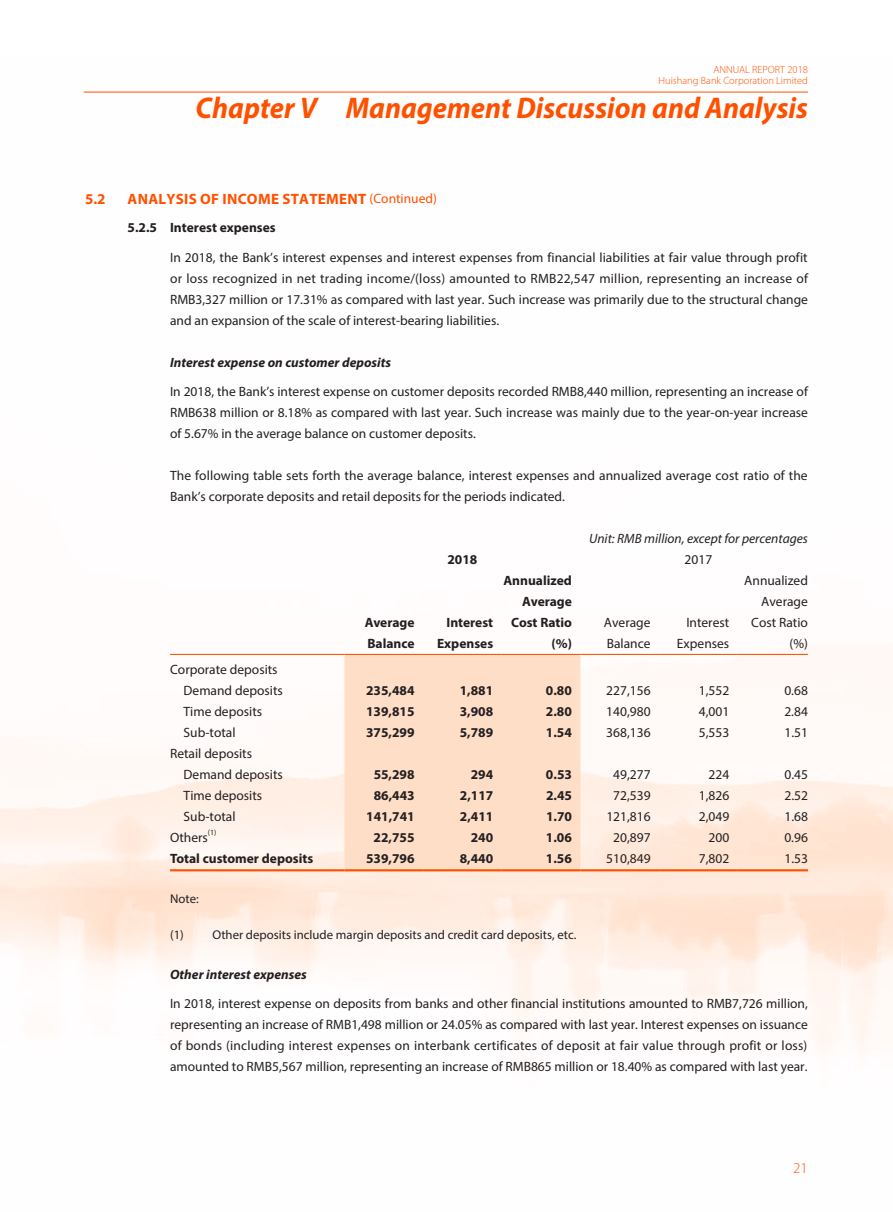
<style>
.page{position:relative;width:893px;height:1212px;background:#fff}
.page>*{position:absolute;margin:0;border:0;box-sizing:border-box;transform-origin:0 0}
.t1{font:italic 700 30px "Myriad Pro";color:#ff5000;scale:.95 1}
.t2{font:700 15px "Myriad Pro";letter-spacing:.02em;color:#ff5000}
.t3{font:300 15px "Myriad Pro";color:#ff5000}
.t4{font:13.5px/21px "Myriad Pro";color:#231f20}
.t5{font:700 13.5px/21px "Myriad Pro";color:#231f20;text-align:right}
.t6{font:italic 700 13.5px "Myriad Pro";color:#231f20}
.t7{font:italic 13.5px "Myriad Pro";color:#231f20}
.t8{font:12.75px "Myriad Pro";color:#231f20}
.t9{font:300 10.5px "Myriad Pro";color:#ff5000}
.t10{font:7.8px "Myriad Pro";color:#231f20}
.s1{font-weight:400;font-size:13.5px}
</style>
<div class="page">
<hr style="left:84px;top:92px;width:724px;height:1px;background:#ff5000">
<div style="left:344px;top:655px;width:236px;height:214px;background:#ffdec8"></div>
<hr style="left:170px;top:654px;width:174px;height:1px;background:#ff5000">
<hr style="left:344px;top:654px;width:79px;height:1px;background:#ff5000">
<hr style="left:423px;top:654px;width:79px;height:1px;background:#ff5000">
<hr style="left:502px;top:654px;width:78px;height:1px;background:#ff5000">
<hr style="left:580px;top:654px;width:79px;height:1px;background:#ff5000">
<hr style="left:659px;top:654px;width:79px;height:1px;background:#ff5000">
<hr style="left:738px;top:654px;width:70px;height:1px;background:#ff5000">
<hr style="left:170px;top:869px;width:174px;height:2px;background:#ff5000">
<hr style="left:344px;top:869px;width:79px;height:2px;background:#ff5000">
<hr style="left:423px;top:869px;width:79px;height:2px;background:#ff5000">
<hr style="left:502px;top:869px;width:78px;height:2px;background:#ff5000">
<hr style="left:580px;top:869px;width:79px;height:2px;background:#ff5000">
<hr style="left:659px;top:869px;width:79px;height:2px;background:#ff5000">
<hr style="left:738px;top:869px;width:70px;height:2px;background:#ff5000">
<p class="t9" style="left:713px;top:63px;width:96px">ANNUAL Report 2018</p>
<p class="t9" style="left:659px;top:75px;width:151px">Huishang Bank Corporation Limited</p>
<h1 class="t1" style="left:195px;top:89px;width:646px">Chapter V Management Discussion and Analysis</h1>
<p class="t2" style="left:85px;top:189px;width:22px">5.2</p>
<p class="t2" style="left:128px;top:189px;width:311px">ANALYSIS OF INCOME STATEMENT <span class="s1">(Continued)</span></p>
<p class="t5" style="left:128px;top:217px;width:150px">5.2.5 Interest expenses</p>
<p class="t4" style="left:170px;top:246px;width:639px;text-align:justify">In 2018, the Bank’s interest expenses and interest expenses from financial liabilities at fair value through profit or loss recognized in net trading income/(loss) amounted to RMB22,547 million, representing an increase of RMB3,327 million or 17.31% as compared with last year. Such increase was primarily due to the structural change and an expansion of the scale of interest-bearing liabilities.</p>
<p class="t6" style="left:170px;top:353px;width:222px">Interest expense on customer deposits</p>
<p class="t4" style="left:170px;top:381px;width:639px;text-align:justify">In 2018, the Bank’s interest expense on customer deposits recorded RMB8,440 million, representing an increase of RMB638 million or 8.18% as compared with last year. Such increase was mainly due to the year-on-year increase of 5.67% in the average balance on customer deposits.</p>
<p class="t4" style="left:170px;top:465px;width:639px">The following table sets forth the average balance, interest expenses and annualized average cost ratio of the<br>Bank’s corporate deposits and retail deposits for the periods indicated.</p>
<p class="t7" style="left:589px;top:530px;width:220px">Unit: RMB million, except for percentages</p>
<p class="t5" style="left:447px;top:549px;width:31px">2018</p>
<p class="t4" style="left:685px;top:549px;width:29px">2017</p>
<p class="t4" style="left:184px;top:658px;width:101px;text-indent:-14px">Corporate deposits<br>Demand deposits</p>
<p class="t5" style="left:365px;top:612px;width:51px;text-align:left">Average<br>Balance</p>
<p class="t5" style="left:437px;top:612px;width:58px">Interest<br>Expenses</p>
<p class="t5" style="left:503px;top:570px;width:70px">Annualized<br>Average<br>Cost Ratio (%)</p>
<p class="t4" style="left:604px;top:612px;width:48px">Average<br>Balance</p>
<p class="t4" style="left:677px;top:612px;width:54px;text-align:right">Interest<br>Expenses</p>
<p class="t4" style="left:744px;top:570px;width:65px;text-align:right">Annualized<br>Average<br>Cost Ratio (%)</p>
<p class="t5" style="left:366px;top:679px;width:50px">235,484</p>
<p class="t5" style="left:460px;top:679px;width:35px">1,881</p>
<p class="t5" style="left:546px;top:679px;width:27px">0.80</p>
<p class="t4" style="left:606px;top:679px;width:46px">227,156</p>
<p class="t4" style="left:699px;top:679px;width:32px">1,552</p>
<p class="t4" style="left:784px;top:679px;width:25px">0.68</p>
<p class="t4" style="left:184px;top:700px;width:80px">Time deposits</p>
<p class="t5" style="left:366px;top:700px;width:50px">139,815</p>
<p class="t5" style="left:460px;top:700px;width:35px">3,908</p>
<p class="t5" style="left:546px;top:700px;width:27px">2.80</p>
<p class="t4" style="left:606px;top:700px;width:46px">140,980</p>
<p class="t4" style="left:699px;top:700px;width:32px">4,001</p>
<p class="t4" style="left:784px;top:700px;width:25px">2.84</p>
<p class="t4" style="left:184px;top:721px;width:53px">Sub-total</p>
<p class="t5" style="left:366px;top:721px;width:50px">375,299</p>
<p class="t5" style="left:460px;top:721px;width:35px">5,789</p>
<p class="t5" style="left:546px;top:721px;width:27px">1.54</p>
<p class="t4" style="left:606px;top:721px;width:46px">368,136</p>
<p class="t4" style="left:699px;top:721px;width:32px">5,553</p>
<p class="t4" style="left:784px;top:721px;width:25px">1.51</p>
<p class="t4" style="left:184px;top:742px;width:101px;text-indent:-14px">Retail deposits<br>Demand deposits</p>
<p class="t5" style="left:374px;top:763px;width:42px">55,298</p>
<p class="t5" style="left:471px;top:763px;width:24px">294</p>
<p class="t5" style="left:546px;top:763px;width:27px">0.53</p>
<p class="t4" style="left:613px;top:763px;width:39px">49,277</p>
<p class="t4" style="left:708px;top:763px;width:22px">224</p>
<p class="t4" style="left:784px;top:763px;width:25px">0.45</p>
<p class="t4" style="left:184px;top:784px;width:80px">Time deposits</p>
<p class="t5" style="left:374px;top:784px;width:42px">86,443</p>
<p class="t5" style="left:460px;top:784px;width:35px">2,117</p>
<p class="t5" style="left:546px;top:784px;width:27px">2.45</p>
<p class="t4" style="left:613px;top:784px;width:39px">72,539</p>
<p class="t4" style="left:699px;top:784px;width:32px">1,826</p>
<p class="t4" style="left:784px;top:784px;width:25px">2.52</p>
<p class="t4" style="left:184px;top:805px;width:53px">Sub-total</p>
<p class="t5" style="left:366px;top:805px;width:50px">141,741</p>
<p class="t5" style="left:460px;top:805px;width:35px">2,411</p>
<p class="t5" style="left:546px;top:805px;width:27px">1.70</p>
<p class="t4" style="left:606px;top:805px;width:46px">121,816</p>
<p class="t4" style="left:699px;top:805px;width:32px">2,049</p>
<p class="t4" style="left:784px;top:805px;width:25px">1.68</p>
<p class="t4" style="left:170px;top:826px;width:39px">Others</p>
<p class="t10" style="left:208px;top:828px;width:10px">(1)</p>
<p class="t5" style="left:374px;top:826px;width:42px">22,755</p>
<p class="t5" style="left:471px;top:826px;width:24px">240</p>
<p class="t5" style="left:546px;top:826px;width:27px">1.06</p>
<p class="t4" style="left:613px;top:826px;width:39px">20,897</p>
<p class="t4" style="left:708px;top:826px;width:22px">200</p>
<p class="t4" style="left:784px;top:826px;width:25px">0.96</p>
<p class="t5" style="left:170px;top:847px;width:145px">Total customer deposits</p>
<p class="t5" style="left:366px;top:847px;width:50px">539,796</p>
<p class="t5" style="left:460px;top:847px;width:35px">8,440</p>
<p class="t5" style="left:546px;top:847px;width:27px">1.56</p>
<p class="t4" style="left:606px;top:847px;width:46px">510,849</p>
<p class="t4" style="left:699px;top:847px;width:32px">7,802</p>
<p class="t4" style="left:784px;top:847px;width:25px">1.53</p>
<p class="t8" style="left:170px;top:891px;width:30px">Note:</p>
<p class="t8" style="left:170px;top:927px;width:408px">(1) Other deposits include margin deposits and credit card deposits, etc.</p>
<p class="t6" style="left:170px;top:965px;width:138px">Other interest expenses</p>
<p class="t4" style="left:170px;top:993px;width:639px;text-align:justify">In 2018, interest expense on deposits from banks and other financial institutions amounted to RMB7,726 million, representing an increase of RMB1,498 million or 24.05% as compared with last year. Interest expenses on issuance of bonds (including interest expenses on interbank certificates of deposit at fair value through profit or loss) amounted to RMB5,567 million, representing an increase of RMB865 million or 18.40% as compared with last year.</p>
<p class="t3" style="left:793px;top:1159px;width:16px">21</p>
</div>
